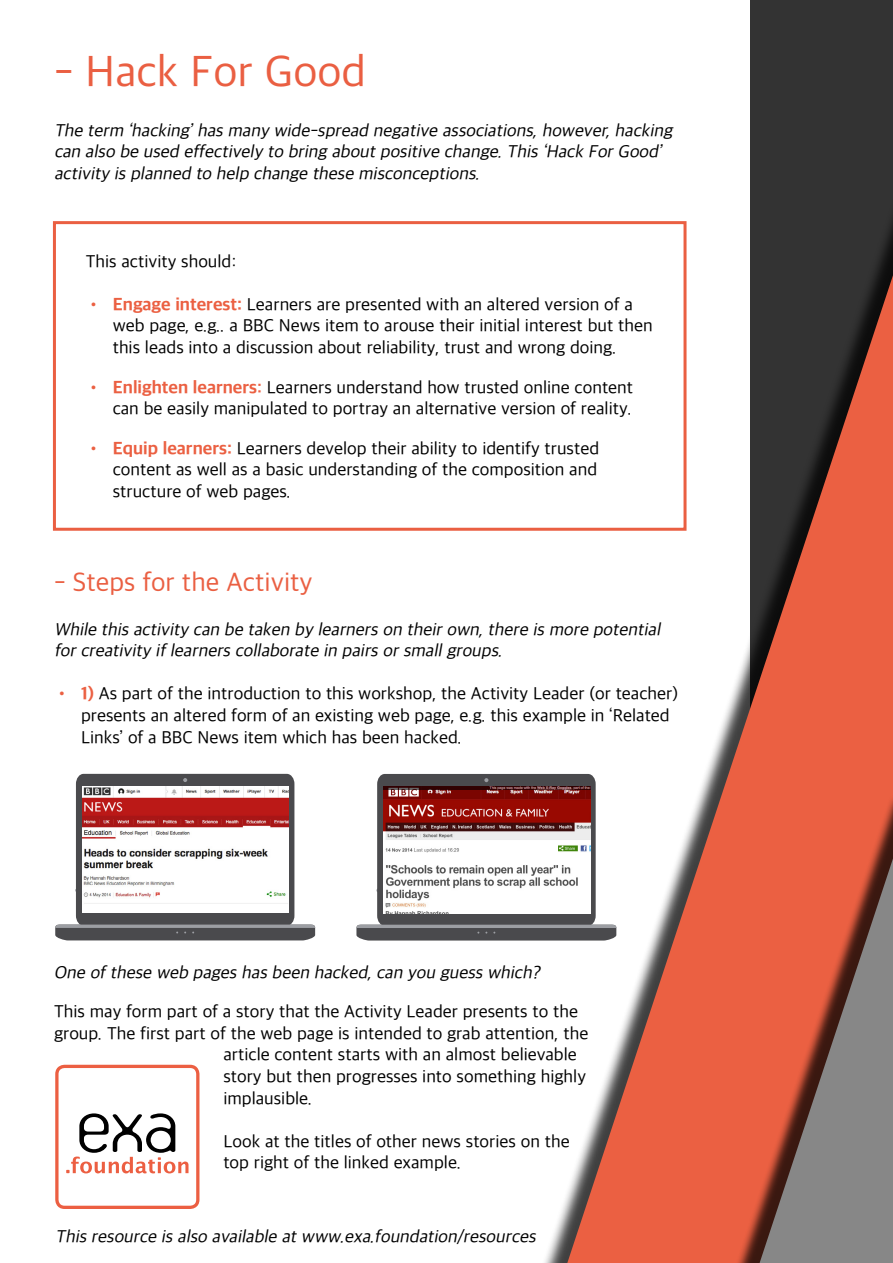
<style>
.page{position:relative;width:893px;height:1263px;background:#fff}
.page>*{position:absolute;margin:0;border:0;box-sizing:border-box;transform-origin:0 0}
.t1{font:45px "Apple SD Gothic Neo";color:#ea5f42}
.t2{font:27px "Apple SD Gothic Neo";color:#ea5f42}
.t3{font:18px/21.6px "Apple SD Gothic Neo";color:#000}
.t4{font:italic 18px/21.6px "Apple SD Gothic Neo";color:#000}
.s1{font-weight:800;color:#eb6042}
.s2{font-weight:700;color:#eb6042}
</style>
<div class="page">
<div style="left:750px;top:0;width:143px;height:1263px;background:#333"></div>
<div style="left:533px;top:76px;width:360px;height:1187px;background:#000;opacity:.75"></div>
<svg style="left:567px;top:275px;width:326px;height:988px"></svg>
<div style="left:690px;top:794px;width:203px;height:469px;background:#000;opacity:.75"></div>
<svg style="left:760px;top:858px;width:133px;height:405px;background:#a56b5e"></svg>
<svg style="left:356px;top:774px;width:260px;height:166px"></svg>
<div style="left:55px;top:1065px;width:144px;height:144px;border:3px solid #ec5f42;border-radius:8px"></div>
<svg style="left:66px;top:1113px;width:123px;height:60px"></svg>
<div style="left:53px;top:221px;width:633px;height:310px;border:3px solid #ea5f42"></div>
<svg style="left:55px;top:774px;width:260px;height:166px"></svg>
<h1 class="t1" style="left:54px;top:48px;width:313px">- Hack For Good</h1>
<p class="t4" style="left:54px;top:121px;width:624px">The term ‘hacking’has many wide-spread negative associations,however,hacking can also be used effectively to bring aboutpositive change.This ‘Hack ForGood’ activity is planned to help change these misconceptions.</p>
<p class="t3" style="left:86px;top:251px;width:152px">This activity should:</p>
<p class="t3" style="left:113px;top:295px;width:541px;text-indent:-27px"><span class="s1">• Engage interest:</span> Learners are presented with an altered version of a web page, e.g.. a BBC News item to arouse their initial interest but then this leads into a discussion about reliability, trust and wrong doing.</p>
<p class="t3" style="left:86px;top:377px;width:549px;text-align:right"><span class="s1">• Enlighten learners</span><span class="s2">:</span> Learners understand how trusted online content can be easily manipulated to portray an alternative version of reality.</p>
<p class="t3" style="left:113px;top:439px;width:488px;text-align:justify;text-indent:-27px"><span class="s1">• Equip learners:</span> Learners develop their ability to identify trusted content as well as a basic understanding of the composition and structure of web pages.</p>
<h2 class="t2" style="left:54px;top:568px;width:260px">- Steps for the Activity</h2>
<p class="t4" style="left:54px;top:619px;width:611px">While this activity can be taken by learners on theirown,there is more potential forcreativity if learners collaborate in pairs orsmallgroups.</p>
<p class="t3" style="left:81px;top:684px;width:599px;text-indent:-27px"><span class="s1">• 1)</span> As part of the introduction to this workshop, the Activity Leader (or teacher) presents an altered form of an existing web page, e.g. this example in ‘Related<br>Links’ of a BBC News item which has been hacked.</p>
<p class="t4" style="left:54px;top:963px;width:491px">One of these web pages has been hacked,can you guess which?</p>
<p class="t3" style="left:54px;top:1002px;width:526px">This may form part of a story that the Activity Leader presents to the</p>
<p class="t3" style="left:54px;top:1023px;width:536px">group. The first part of the web page is intended to grab attention, the</p>
<p class="t3" style="left:223px;top:1045px;width:355px">article content starts with an almost believable</p>
<p class="t3" style="left:223px;top:1067px;width:364px">story but then progresses into something highly</p>
<p class="t3" style="left:223px;top:1088px;width:90px">implausible.</p>
<p class="t3" style="left:223px;top:1131px;width:348px">Look at the titles of other news stories on the top right of the linked example.</p>
<p class="t4" style="left:55px;top:1227px;width:486px">This resource is also available atwww.exa.foundation/resources</p>
</div>
